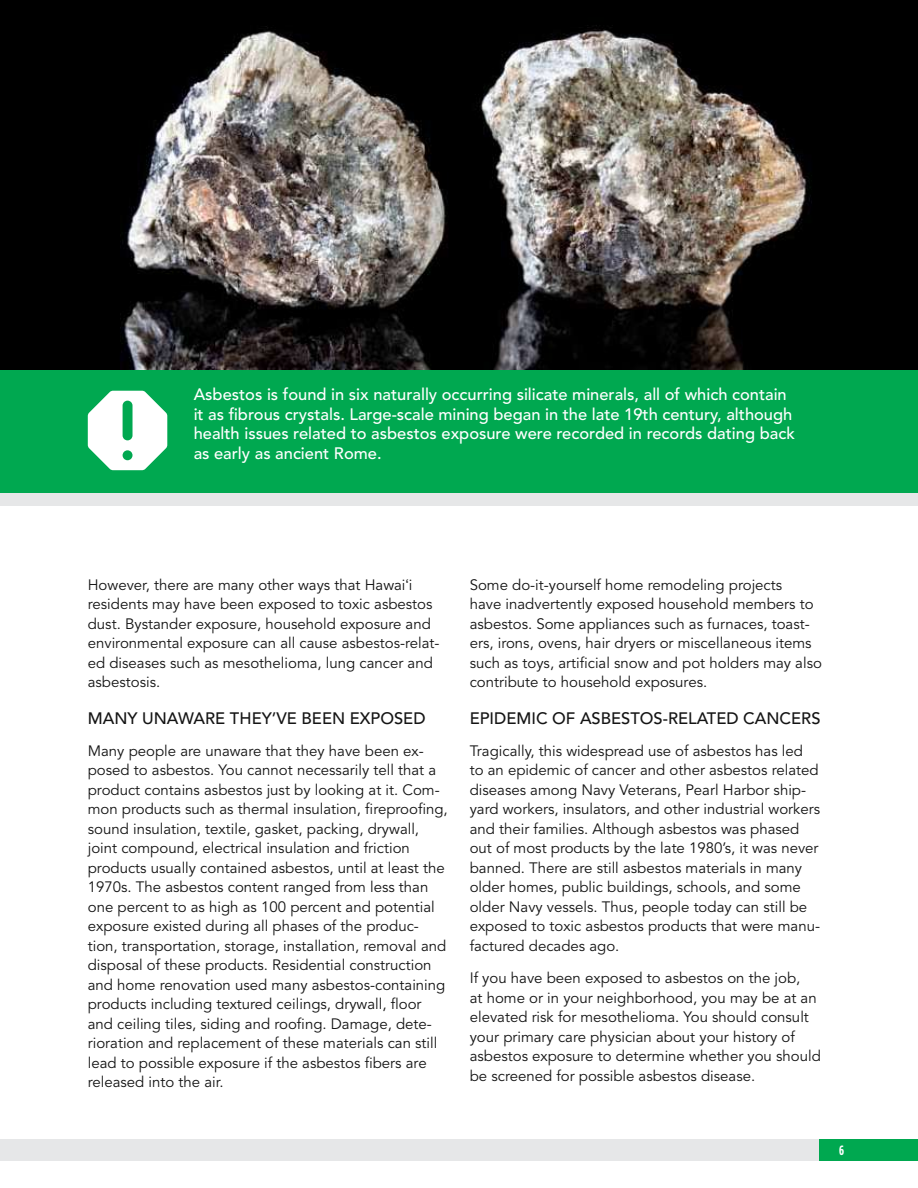
<style>
.page{position:relative;width:918px;height:1188px;background:#fff}
.page>*{position:absolute;margin:0;border:0;box-sizing:border-box;transform-origin:0 0}
.t1{font:500 16.5px/19.5px "Avenir";color:#fff}
.t2{font:500 16.5px "Avenir";letter-spacing:.095em;color:#141414}
.t3{font:15px/19.5px "Avenir";color:#141414}
.t4{font:700 13.5px "Gotham Condensed";color:#fff}
.s1{font-family:"Helvetica"}
</style>
<div class="page">
<div style="left:0;top:1139px;width:865px;height:21px;background:#e6e7e8"></div>
<div style="left:819px;top:1139px;width:99px;height:21px;background:#00a850"></div>
<div style="left:0;top:370px;width:918px;height:130px;background:#00a850"></div>
<img style="left:0;top:0;width:918px;height:370px">
<div style="left:0;top:493px;width:918px;height:13px;background:#e6e7e8"></div>
<p class="t1" style="left:194px;top:385px;width:603px">Asbestos is found in six naturally occurring silicate minerals, all of which contain it as fibrous crystals. Large-scale mining began in the late 19th century, although health issues related to asbestos exposure were recorded in records dating back as early as ancient Rome.</p>
<p class="t3" style="left:88px;top:575px;width:353px">H owever, there are many other ways that H awai<span class="s1">ʻ</span>i residents may have been exposed to toxic asbestos dust. Bystander exposure, household exposure and environmental exposure can all cause asbestos-relat&shy;ed diseases such as mesothelioma, lung cancer and asbestosis.</p>
<p class="t2" style="left:88px;top:708px;width:92px">Many Unaware</p>
<p class="t2" style="left:230px;top:708px;width:82px">they’ve Bee</p>
<p class="t2" style="left:332px;top:708px;width:83px">n Exposed</p>
<p class="t3" style="left:88px;top:741px;width:361px">Many people are unaware that they have been ex&shy;posed to asbestos. You cannot necessarily tell that a product contains asbestos just by looking at it. Com&shy;mon products such as thermal insulation, fireproofing, sound insulation, textile, gasket, packing, drywall, joint compound, electrical insulation and friction products usually contained asbestos, until at least the 1970s. The asbestos content ranged from less than one percent to as high as 100 percent and potential exposure existed during all phases of the produc&shy;tion, transportation, storage, installation, removal and disposal of these products. Residential construction and home renovation used many asbestos-containing products including textured ceilings, drywall, floor and ceiling tiles, siding and roofing. Damage, dete&shy;rioration and replacement of these materials can still lead to possible exposure if the asbestos fibers are released into the air.</p>
<p class="t3" style="left:470px;top:575px;width:354px">Some do-it-yourself home remodeling projects<br>have inadvertently exposed household members to asbestos. Some appliances such as furnaces, toast&shy;ers, irons, ovens, hair dryers or miscellaneous items such as toys, artificial snow and pot holders may also contribute to household exposures.</p>
<p class="t2" style="left:470px;top:708px;width:30px">Epidemi</p>
<p class="t2" style="left:536px;top:708px;width:286px">c of Asbestos-Related Cancers</p>
<p class="t3" style="left:470px;top:741px;width:352px">Tragically, this widespread use of asbestos has led to an epidemic of cancer and other asbestos related diseases among N avy Veterans, Pearl H arbor ship&shy;yard workers, insulators, and other industrial workers and their families. Although asbestos was phased out of most products by the late 1980’s, it was never banned. There are still asbestos materials in many older homes, public buildings, schools, and some older N avy vessels. Thus, people today can still be exposed to toxic asbestos products that were manu&shy;factured decades ago.</p>
<p class="t3" style="left:470px;top:969px;width:353px">If you have been exposed to asbestos on the job,<br>at home or in your neighborhood, you may be at an elevated risk for mesothelioma. You should consult your primary care physician about your history of asbestos exposure to determine whether you should be screened for possible asbestos disease.</p>
<p class="t4" style="left:839px;top:1142px;width:6px">6</p>
</div>
